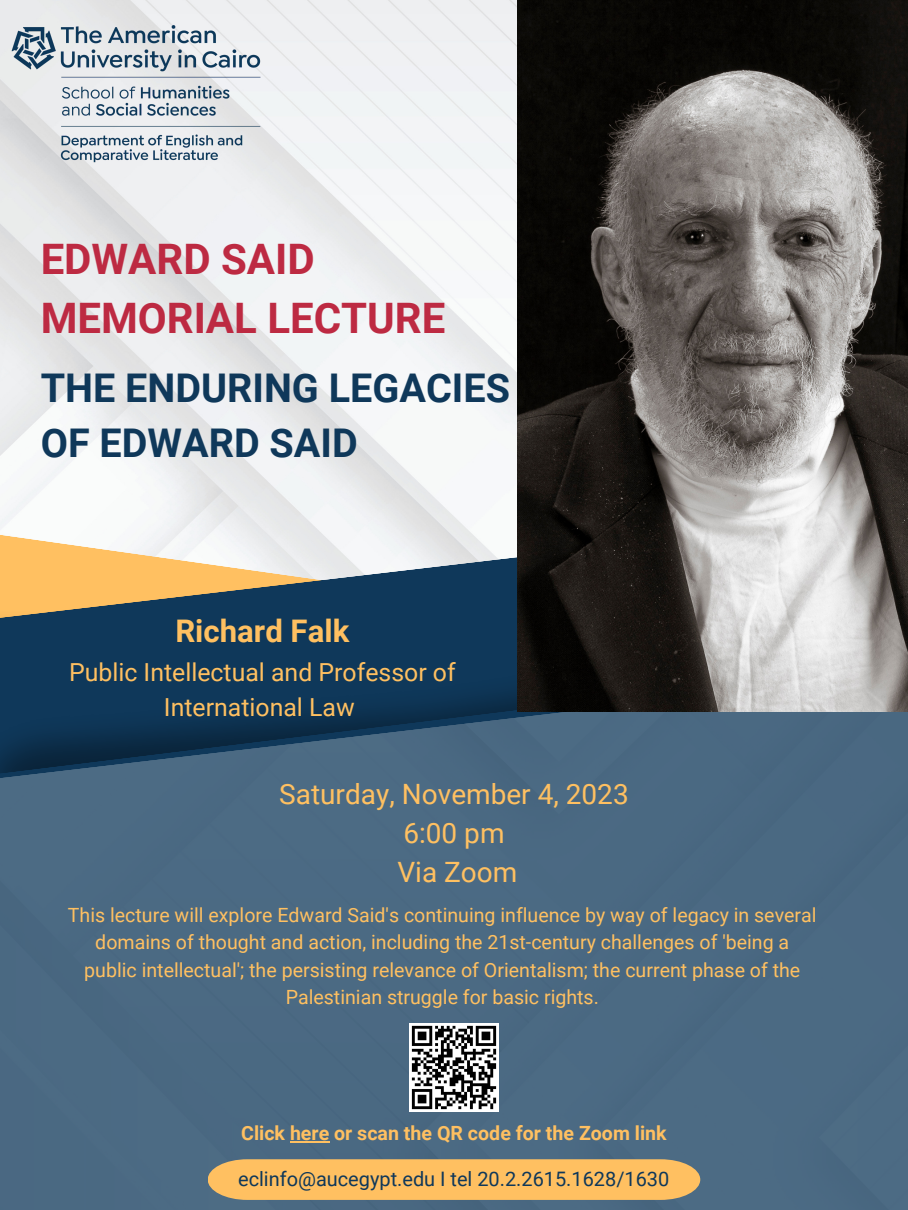
<style>
.page{position:relative;width:908px;height:1210px;background:#fff}
.page>*{position:absolute;margin:0;border:0;box-sizing:border-box;transform-origin:0 0}
.t1{font:700 42px/58.8px "Roboto";color:#bd2a42}
.t2{font:700 39.55px/55.1px "Roboto";color:#0f385a}
.t3{font:700 31.15px "Roboto";color:#ffc061}
.t4{font:28px "Roboto";color:#ffc061}
.t5{font:24.85px/34.6px "Roboto";color:#ffc061;text-align:center}
.t6{font:19.95px "Roboto";color:#0f385a}
.t7{font:19.6px/27.3px "Roboto";color:#ffc061;text-align:center}
.t8{font:700 19.6px "Roboto";color:#ffc061}
</style>
<div class="page">
<img style="left:0;top:0;width:517px;height:507px">
<div style="left:0;top:788px;width:907px;height:422px;background:#4b6a83"></div>
<svg style="left:0;top:507px;width:907px;height:281px"></svg>
<img style="left:0;top:610px;width:907px;height:168px">
<img style="left:517px;top:0;width:390px;height:711px">
<svg style="left:208px;top:1159px;width:492px;height:41px;background:#f7bc62"></svg>
<img style="left:0;top:0;width:277px;height:175px">
<img style="left:409px;top:1023px;width:89px;height:89px">
<hr style="left:290px;top:1140px;width:39px;height:2px;background:#ffc061">
<p class="t1" style="left:41px;top:230px;width:406px">EDWARD SAID<br>MEMORIAL LECTURE</p>
<p class="t2" style="left:41px;top:360px;width:471px">THE ENDURING LEGACIES<br>OF EDWARD SAID</p>
<p class="t3" style="left:175px;top:612px;width:175px">Richard Falk</p>
<p class="t5" style="left:69px;top:655px;width:388px">Public Intellectual and Professor of<br>International Law</p>
<p class="t4" style="left:279px;top:778px;width:351px">Saturday, November 4, 2023</p>
<p class="t4" style="left:403px;top:817px;width:103px">6:00 pm</p>
<p class="t4" style="left:397px;top:856px;width:121px">Via Zoom</p>
<p class="t7" style="left:68px;top:901px;width:750px">This lecture will explore Edward Said's continuing influence by way of legacy in several domains of thought and action, including the 21st-century challenges of 'being a public intellectual'; the persisting relevance of Orientalism; the current phase of the Palestinian struggle for basic rights.</p>
<p class="t8" style="left:241px;top:1121px;width:427px">Click here or scan the QR code for the Zoom link</p>
<p class="t6" style="left:238px;top:1168px;width:432px">eclinfo@aucegypt.edu I tel 20.2.2615.1628/1630</p>
</div>
